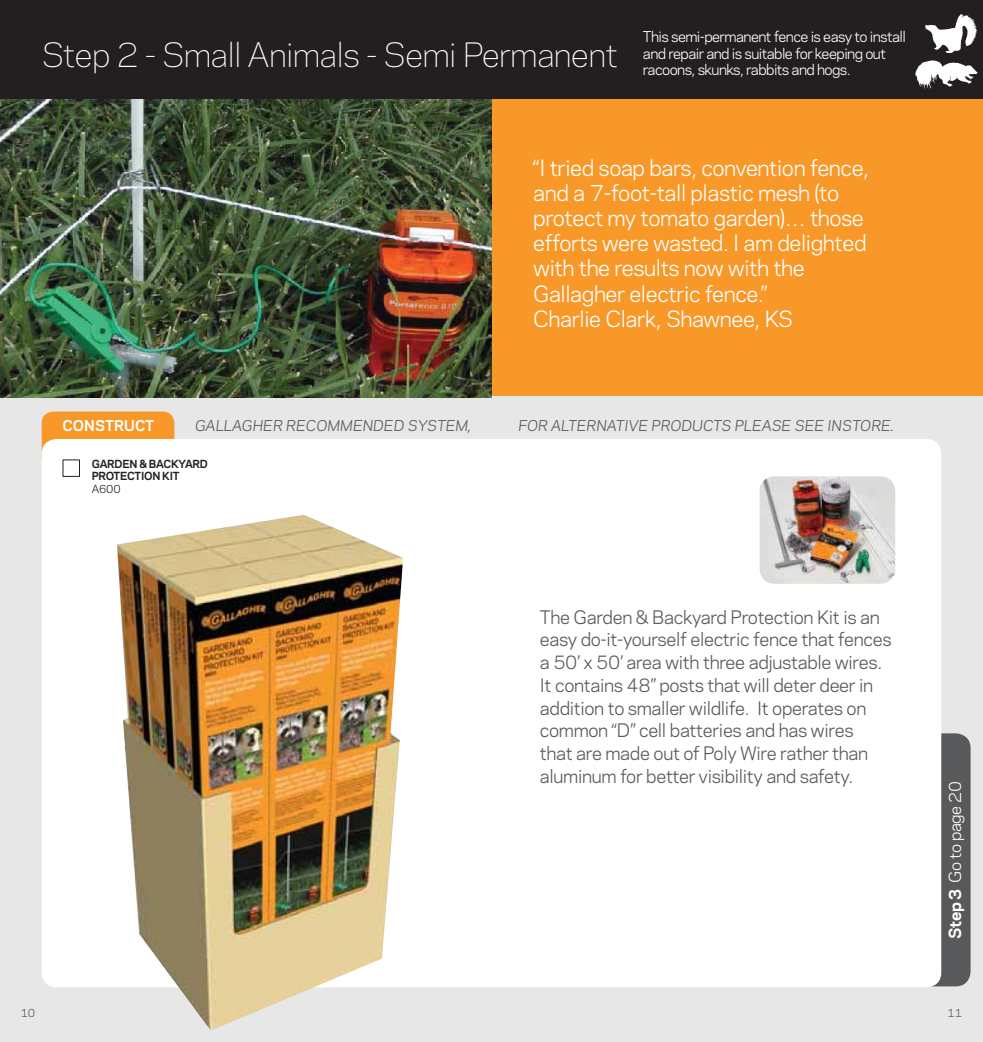
<style>
.page{position:relative;width:983px;height:1042px;background:#fff}
.page>*{position:absolute;margin:0;border:0;box-sizing:border-box;transform-origin:0 0}
.t1{font:300 31.5px "Galaxie Polaris";letter-spacing:-.025em;color:#fff}
.t2{font:21px/25.2px "Galaxie Polaris";letter-spacing:-.02em;color:#fff}
.t3{font:17.5px/22.8px "Galaxie Polaris";letter-spacing:-.02em;color:#58595b}
.t4{font:15.75px "Galaxie Polaris";letter-spacing:-.025em;color:#fff}
.t5{font:14px/16.8px "Galaxie Polaris";letter-spacing:-.04em;color:#fff}
.t6{font:italic 14px "Galaxie Polaris";color:#58595b}
.t7{font:700 14px "Galaxie Polaris";color:#fff}
.t8{font:700 10.5px/12.6px "Galaxie Polaris";letter-spacing:-.025em;color:#231f20}
.t9{font:10.5px "Galaxie Polaris";color:#58595b}
.t10{font:10.5px "Galaxie Polaris";color:#231f20}
.s1{font-weight:700}
</style>
<div class="page">
<div style="left:0;top:0;width:982px;height:99px;background:#231f20"></div>
<div style="left:0;top:99px;width:982px;height:298px;background:#f89829"></div>
<div style="left:0;top:397px;width:982px;height:645px;background:#e7e7e7"></div>
<div style="left:42px;top:411px;width:132px;height:39px;background:#f89829"></div>
<div style="left:933px;top:733px;width:37px;height:253px;background:#58595b"></div>
<div style="left:42px;top:439px;width:899px;height:548px;background:#fff;border-radius:15px"></div>
<img style="left:117px;top:515px;width:286px;height:515px">
<img style="left:0;top:99px;width:491px;height:298px">
<div style="left:63px;top:459px;width:17px;height:18px;border:1px solid #231f20"></div>
<svg style="left:915px;top:60px;width:62px;height:29px"></svg>
<svg style="left:924px;top:14px;width:53px;height:39px"></svg>
<img style="left:759px;top:476px;width:136px;height:108px;border-radius:15px">
<h1 class="t1" style="left:42px;top:42px;width:577px">Step 2 - Small Animals - Semi Permanent</h1>
<p class="t5" style="left:642px;top:29px;width:264px">This semi-permanent fence is easy to install and repair and is suitable for keeping out racoons, skunks, rabbits and hogs.</p>
<p class="t7" style="left:63px;top:420px;width:93px">CONSTRUCT</p>
<p class="t2" style="left:533px;top:156px;width:337px">“I tried soap bars, convention fence, and a 7-foot-tall plastic mesh (to protect my tomato garden)… those efforts were wasted. I am delighted with the results now with the<br>Gallagher electric fence.”<br>Charlie Clark, Shawnee, KS</p>
<p class="t6" style="left:195px;top:418px;width:277px">GALLAGHER RECOMMENDED SYSTEM,</p>
<p class="t6" style="left:518px;top:418px;width:377px">FOR ALTERNATIVE PRODUCTS PLEASE SEE INSTORE.</p>
<p class="t8" style="left:92px;top:459px;width:118px">GARDEN &amp; BACKYARD<br>PROTECTION KIT</p>
<p class="t10" style="left:92px;top:485px;width:30px">A600</p>
<p class="t3" style="left:539px;top:607px;width:353px">The Garden &amp; Backyard Protection Kit is an easy do-it-yourself electric fence that fences a 50’ x 50’ area with three adjustable wires.<br>It contains 48” posts that will deter deer in addition to smaller wildlife. It operates on common “D” cell batteries and has wires<br>that are made out of Poly Wire rather than aluminum for better visibility and safety.</p>
<p class="t4" style="left:948px;top:939px;width:159px;rotate:-90deg"><span class="s1">Step 3</span> Go to page 20</p>
<p class="t9" style="left:21px;top:1009px;width:16px">10</p>
<p class="t9" style="left:947px;top:1009px;width:16px">11</p>
</div>
